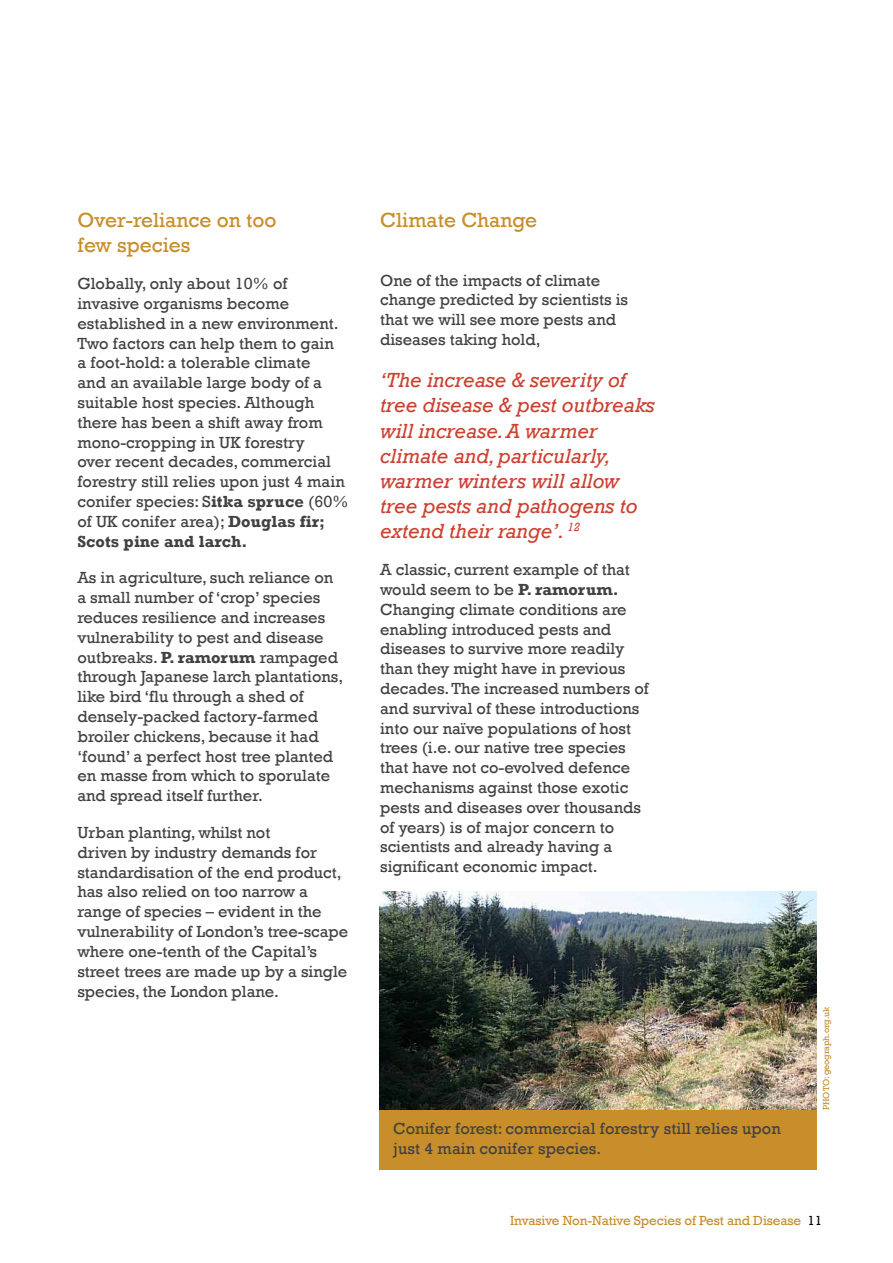
<style>
.page{position:relative;width:893px;height:1263px;background:#fff}
.page>*{position:absolute;margin:0;border:0;box-sizing:border-box;transform-origin:0 0}
.t1{font:italic 21px/25.2px "Rockwell";color:#cc4131}
.t2{font:21px/25.2px "Rockwell";color:#c88e2b}
.t3{font:16.5px/19.8px "Rockwell";color:#414042}
.t4{font:13.5px "Rockwell";letter-spacing:-.01em;color:#c88e2b}
.t5{font:9px "Rockwell";letter-spacing:-.01em;color:#c88e2b}
.s1{font-weight:700}
.s2{color:#42472e}
.s3{color:#000}
</style>
<div class="page">
<img style="left:379px;top:892px;width:437px;height:218px">
<div style="left:379px;top:1110px;width:437px;height:59px;background:#c88e2b"></div>
<p class="t2" style="left:77px;top:207px;width:201px">Over--reliance on too few species</p>
<p class="t3" style="left:77px;top:273px;width:273px">Globally, only about 10% of invasive organisms become established in a new environment.<br>Two factors can help them to gain<br>a foot--hold: a tolerable climate<br>and an available large body of a suitable host species. Although there has been a shift away from mono--cropping in UK forestry<br>over recent decades, commercial forestry still relies upon just 4 main conifer species: S<span class="s1">itka spruce</span> (60% of UK conifer area); <span class="s1">Douglas fir;<br>Scots pine and larch.</span></p>
<p class="t3" style="left:77px;top:568px;width:267px">As in agriculture, such reliance on a small number of ‘crop’ species reduces resilience and increases vulnerability to pest and disease outbreaks. <span class="s1">P. ramorum</span> rampaged through Japanese larch plantations, like bird ‘flu through a shed of densely--packed factory--farmed broiler chickens, because it had ‘found’ a perfect host tree planted en masse from which to sporulate and spread itself further.</p>
<p class="t3" style="left:77px;top:822px;width:273px">Urban planting, whilst not<br>driven by industry demands for standardisation of the end product, has also relied on too narrow a range of species – evident in the vulnerability of London’s tree--scape where one--tenth of the Capital’s street trees are made up by a single species, the London plane.</p>
<p class="t2" style="left:380px;top:207px;width:159px">Climate Change</p>
<p class="t3" style="left:380px;top:270px;width:249px">One of the impacts of climate change predicted by scientists is that we will see more pests and diseases taking hold,</p>
<p class="t1" style="left:380px;top:367px;width:276px">‘The increase &amp; severity of tree disease &amp; pest outbreaks will increase. A warmer climate and, particularly, warmer winters will allow tree pests and pathogens to extend their range’. <sup>12</sup></p>
<p class="t3" style="left:380px;top:559px;width:270px">A classic, current example of that would seem to be <span class="s1">P. ramorum.<br></span>Changing climate conditions are enabling introduced pests and diseases to survive more readily than they might have in previous decades. The increased numbers of and survival of these introductions into our naïve populations of host trees (i.e. our native tree species that have not co--evolved defence mechanisms against those exotic pests and diseases over thousands of years) is of major concern to scientists and already having a significant economic impact.</p>
<p class="t3" style="left:393px;top:1118px;width:389px"><span class="s2">Conifer forest:</span> commercial forestry still relies upon just 4 main conifer species.</p>
<p class="t5" style="left:820px;top:1110px;width:105px;rotate:-90deg">PHOTO: geograph.org.uk</p>
<p class="t4" style="left:510px;top:1212px;width:314px">Invasive Non--Native Species of Pest and Disease <span class="s3">11</span></p>
</div>
